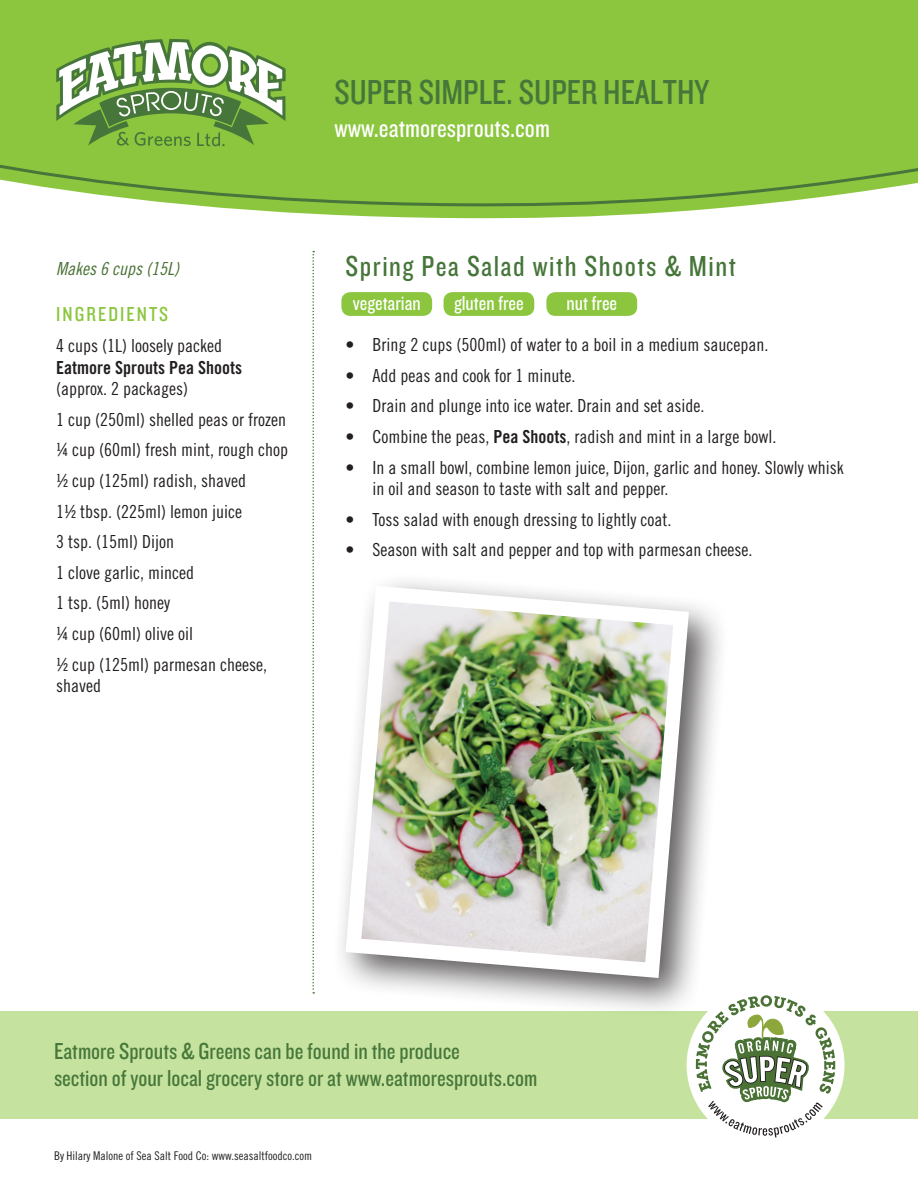
<style>
.page{position:relative;width:918px;height:1188px;background:#fff}
.page>*{position:absolute;margin:0;border:0;box-sizing:border-box;transform-origin:0 0}
.t1{font:36px "Knockout 29 Junior Ltweight";color:#46763a}
.t2{font:30px "Knockout 29 Junior Ltweight";letter-spacing:.05em;color:#46763a}
.t3{font:27px "Knockout 29 Junior Ltweight";color:#fff}
.t4{font:24px/27px "Knockout 29 Junior Ltweight";color:#46763a}
.t5{font:21px "Knockout 29 Junior Ltweight";color:#fff}
.t6{font:21px "Knockout 29 Junior Ltweight";letter-spacing:.1em;color:#8bc63e}
.t7{font:18px/30.6px "Trade Gothic LT Std Cn 18";color:#231f20}
.t8{font:18px "Trade Gothic LT Std Bd Cn 20";color:#231f20}
.t9{font:18px "Trade Gothic LT Std Cn 18 Obl";color:#4a7235}
.t10{font:12px "Trade Gothic LT Std Cn 18";color:#231f20}
.s1{font-family:"Trade Gothic LT Std Bd Cn 20"}
</style>
<div class="page">
<div style="left:332px;top:572px;width:398px;height:447px;background:#231f20;opacity:.75"></div>
<img style="left:338px;top:578px;width:359px;height:408px">
<div style="left:0;top:1011px;width:918px;height:108px;background:#c5e29e"></div>
<svg style="left:312px;top:251px;width:2px;height:743px"></svg>
<div style="left:687px;top:986px;width:158px;height:158px;background:#fff;border-radius:50%"></div>
<svg style="left:696px;top:908px;width:139px;height:230px"></svg>
<div style="left:341px;top:292px;width:91px;height:24px;background:#8bc63e;border-radius:9px"></div>
<div style="left:444px;top:292px;width:90px;height:24px;background:#8bc63e;border-radius:9px"></div>
<div style="left:546px;top:292px;width:91px;height:24px;background:#8bc63e;border-radius:9px"></div>
<svg style="left:239px;top:209px;width:469px;height:10px;fill:#8bc63e"></svg>
<div style="left:0;top:0;width:918px;height:209px;background:#8bc63e"></div>
<svg style="left:56px;top:39px;width:230px;height:107px"></svg>
<p class="t9" style="left:56px;top:258px;width:124px">Makes 6 cups (15L)</p>
<p class="t6" style="left:56px;top:301px;width:113px">INGREDIENTS</p>
<p class="t7" style="left:56px;top:330px;width:167px">4 cups (1L) loosely packed</p>
<p class="t8" style="left:56px;top:356px;width:187px">Eatmore Sprouts Pea Shoots</p>
<p class="t7" style="left:56px;top:373px;width:233px">(approx. 2 packages)<br>1 cup (250ml) shelled peas or frozen ¼ cup (60ml) fresh mint, rough chop ½ cup (125ml) radish, shaved<br>1½ tbsp. (225ml) lemon juice<br>3 tsp. (15ml) Dijon<br>1 clove garlic, minced<br>1 tsp. (5ml) honey<br>¼ cup (60ml) olive oil<br>½ cup (125ml) parmesan cheese,</p>
<p class="t7" style="left:56px;top:670px;width:46px">shaved</p>
<h1 class="t1" style="left:334px;top:69px;width:376px">SUPER SIMPLE. SUPER HEALTHY</h1>
<h3 class="t3" style="left:334px;top:110px;width:217px">www.eatmoresprouts.com</h3>
<h2 class="t2" style="left:346px;top:246px;width:392px">Spring Pea Salad with Shoots &amp; Mint</h2>
<p class="t5" style="left:353px;top:290px;width:69px">vegetarian</p>
<p class="t5" style="left:454px;top:290px;width:71px">gluten free</p>
<p class="t5" style="left:567px;top:290px;width:52px">nut free</p>
<p class="t7" style="left:346px;top:329px;width:424px">• Bring 2 cups (500ml) of water to a boil in a medium saucepan.</p>
<p class="t7" style="left:346px;top:360px;width:231px">• Add peas and cook for 1 minute.</p>
<p class="t7" style="left:346px;top:391px;width:360px">• Drain and plunge into ice water. Drain and set aside.</p>
<p class="t7" style="left:346px;top:421px;width:432px">• Combine the peas, <span class="s1">Pea Shoots</span>, radish and mint in a large bowl.</p>
<p class="t7" style="left:373px;top:456px;width:473px;line-height:21.6px;text-indent:-27px">• In a small bowl, combine lemon juice, Dijon, garlic and honey. Slowly whisk in oil and season to taste with salt and pepper.</p>
<p class="t7" style="left:346px;top:504px;width:327px">• Toss salad with enough dressing to lightly coat.</p>
<p class="t7" style="left:346px;top:535px;width:408px">• Season with salt and pepper and top with parmesan cheese.</p>
<h3 class="t4" style="left:54px;top:1036px;width:485px">Eatmore Sprouts &amp; Greens can be found in the produce<br>section of your local grocery store or at www.eatmoresprouts.com</h3>
<p class="t10" style="left:54px;top:1149px;width:260px">By Hilary Malone of Sea Salt Food Co: www.seasaltfoodco.com</p>
</div>
